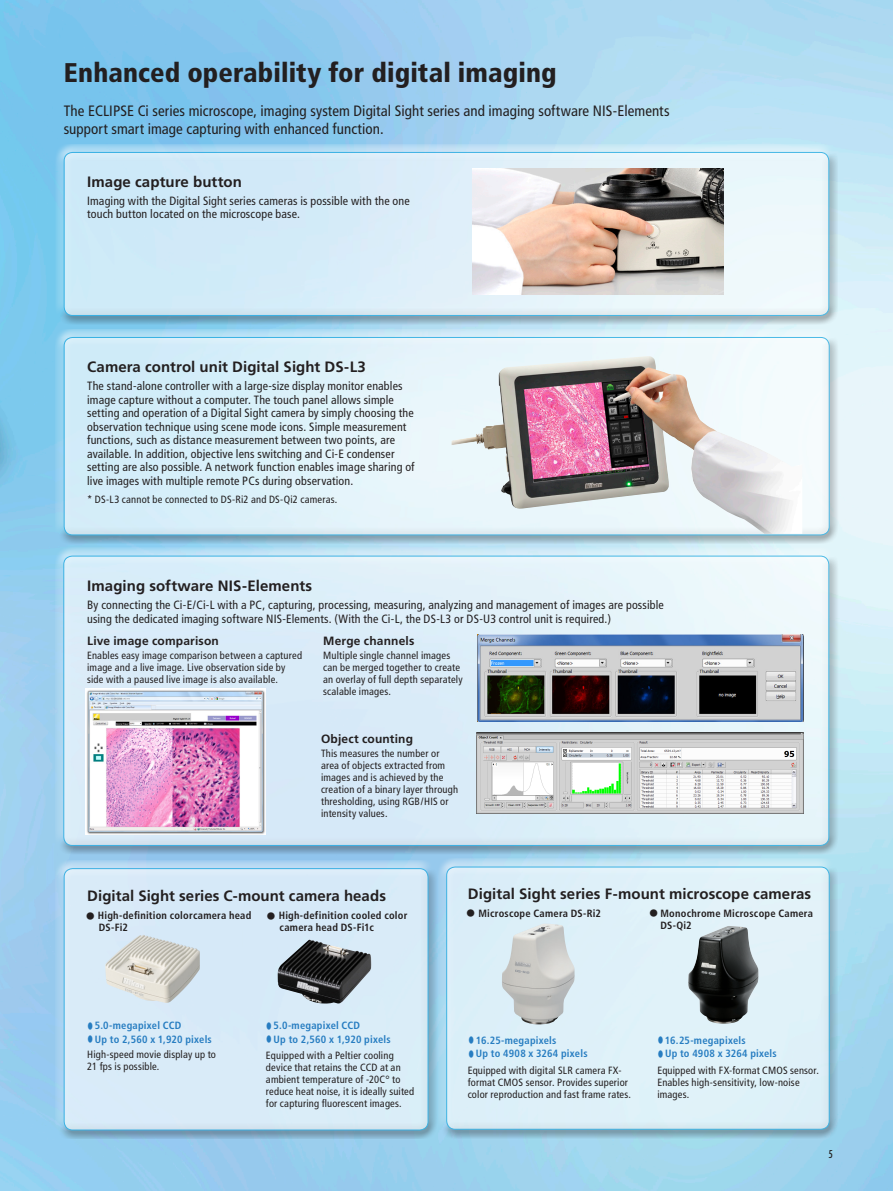
<style>
.page{position:relative;width:893px;height:1191px;background:#fff}
.page>*{position:absolute;margin:0;border:0;box-sizing:border-box;transform-origin:0 0}
.t1{font:900 condensed 27px "Frutiger";letter-spacing:.005em;color:#231f20}
.t2{font:700 15px "Frutiger";letter-spacing:.005em;color:#231f20}
.t3{font:condensed 15px/18px "Frutiger";letter-spacing:.005em;color:#231f20}
.t4{font:condensed 12px/13.5px "Frutiger";letter-spacing:.01em;color:#231f20}
.t5{font:700 12px "Frutiger";letter-spacing:.015em;color:#231f20}
.t6{font:condensed 10.5px/12px "Frutiger";letter-spacing:.015em;color:#231f20}
.t7{font:700 condensed 10.5px "Frutiger";letter-spacing:.02em;color:#277dc1}
.t8{font:700 condensed 10.5px "Frutiger";letter-spacing:.02em;color:#231f20}
.t9{font:condensed 10.5px "Futura";color:#231f20}
.s1{font-family:"Koz Go Pro";font-weight:400;font-stretch:normal}
</style>
<div class="page">
<img style="left:0;top:0;width:893px;height:1191px">
<div style="left:56px;top:144px;width:779px;height:173px;background:#fff;opacity:.75"></div>
<div style="left:58px;top:150px;width:780px;height:175px;background:#231f20;opacity:.4"></div>
<div style="left:64px;top:152px;width:765px;height:163px;background:linear-gradient(to right,#cae7f7,#f1f9fb);border-radius:9px"></div>
<div style="left:64px;top:152px;width:765px;height:164px;border:1px solid #24aae1;border-radius:9px"></div>
<div style="left:56px;top:328px;width:779px;height:208px;background:#fff;opacity:.75"></div>
<div style="left:58px;top:335px;width:781px;height:209px;background:#231f20;opacity:.4"></div>
<svg style="left:64px;top:337px;width:765px;height:198px"></svg>
<div style="left:64px;top:337px;width:766px;height:198px;border:1px solid #24aae1;border-radius:9px"></div>
<div style="left:55px;top:547px;width:780px;height:300px;background:#fff;opacity:.75"></div>
<div style="left:58px;top:554px;width:780px;height:300px;background:#231f20;opacity:.4"></div>
<div style="left:64px;top:556px;width:765px;height:289px;background:linear-gradient(to right,#d5e9f8,#e9f6fa);border-radius:9px"></div>
<div style="left:56px;top:859px;width:378px;height:272px;background:#fff;opacity:.75"></div>
<div style="left:58px;top:866px;width:379px;height:273px;background:#231f20;opacity:.4"></div>
<div style="left:64px;top:868px;width:364px;height:262px;background:#d9ebf8;border-radius:9px"></div>
<div style="left:64px;top:868px;width:364px;height:262px;border:1px solid #24aae1;border-radius:9px"></div>
<div style="left:438px;top:858px;width:397px;height:273px;background:#fff;opacity:.75"></div>
<div style="left:441px;top:865px;width:397px;height:273px;background:#231f20;opacity:.4"></div>
<div style="left:447px;top:867px;width:382px;height:262px;background:#def0f9;border-radius:9px"></div>
<div style="left:446px;top:866px;width:384px;height:263px;border:1px solid #24aae1;border-radius:9px"></div>
<img style="left:472px;top:168px;width:252px;height:127px">
<img style="left:278px;top:939px;width:93px;height:64px">
<img style="left:105px;top:935px;width:95px;height:68px">
<img style="left:452px;top:356px;width:217px;height:153px">
<img style="left:85px;top:688px;width:181px;height:146px">
<img style="left:477px;top:635px;width:327px;height:86px">
<img style="left:476px;top:732px;width:328px;height:81px">
<img style="left:502px;top:924px;width:73px;height:101px">
<img style="left:688px;top:926px;width:70px;height:97px">
<p class="t1" style="left:64px;top:57px;width:494px">Enhanced operability for digital imaging</p>
<p class="t3" style="left:64px;top:102px;width:607px">The ECLIPSE Ci series microscope, imaging system Digital Sight series and imaging software NIS-Elements support smart image capturing with enhanced function.</p>
<p class="t2" style="left:87px;top:173px;width:156px">Image capture button</p>
<p class="t4" style="left:87px;top:194px;width:324px">Imaging with the Digital Sight series cameras is possible with the one touch button located on the microscope base.</p>
<p class="t2" style="left:87px;top:358px;width:280px">Camera control unit Digital Sight DS-L3</p>
<p class="t4" style="left:87px;top:379px;width:329px">The stand-alone controller with a large-size display monitor enables image capture without a computer. The touch panel allows simple setting and operation of a Digital Sight camera by simply choosing the observation technique using scene mode icons. Simple measurement functions, such as distance measurement between two points, are available. In addition, objective lens switching and Ci-E condenser setting are also possible. A network function enables image sharing of live images with multiple remote PCs during observation.</p>
<p class="t6" style="left:87px;top:493px;width:252px">* DS-L3 cannot be connected to DS-Ri2 and DS-Qi2 cameras.</p>
<p class="t2" style="left:87px;top:577px;width:227px">Imaging software NIS-Elements</p>
<p class="t4" style="left:87px;top:598px;width:578px">By connecting the Ci-E/Ci-L with a PC, capturing, processing, measuring, analyzing and management of images are possible using the dedicated imaging software NIS-Elements. (With the Ci-L, the DS-L3 or DS-U3 control unit is required.)</p>
<p class="t5" style="left:87px;top:634px;width:133px">Live image comparison</p>
<p class="t6" style="left:87px;top:650px;width:216px">Enables easy image comparison between a captured image and a live image. Live observation side by side with a paused live image is also available.</p>
<p class="t5" style="left:323px;top:634px;width:93px">Merge channels</p>
<p class="t6" style="left:323px;top:650px;width:141px">Multiple single channel images can be merged together to create an overlay of full depth separately scalable images.</p>
<p class="t5" style="left:321px;top:731px;width:94px">Object counting</p>
<p class="t6" style="left:321px;top:747px;width:139px">This measures the number or area of objects extracted from images and is achieved by the creation of a binary layer through thresholding, using RGB/HIS or intensity values.</p>
<p class="t2" style="left:87px;top:886px;width:300px">Digital Sight series C-mount camera heads</p>
<p class="t2" style="left:468px;top:884px;width:345px">Digital Sight series F-mount microscope cameras</p>
<p class="t8" style="left:85px;top:909px;width:168px"><span class="s1">・</span> High-definition colorcamera head</p>
<p class="t8" style="left:99px;top:921px;width:31px">DS-Fi2</p>
<p class="t8" style="left:266px;top:909px;width:143px"><span class="s1">・</span> High-definition cooled color</p>
<p class="t8" style="left:280px;top:921px;width:96px">camera head DS-Fi1c</p>
<p class="t8" style="left:466px;top:907px;width:137px"><span class="s1">・</span> Microscope Camera DS-Ri2</p>
<p class="t8" style="left:648px;top:907px;width:166px"><span class="s1">・</span>Monochrome Microscope Camera</p>
<p class="t8" style="left:660px;top:919px;width:33px">DS-Qi2</p>
<p class="t7" style="left:87px;top:1019px;width:96px"><span class="s1">・</span> 5.0-megapixel CCD</p>
<p class="t7" style="left:87px;top:1032px;width:126px"><span class="s1">・</span> Up to 2,560 x 1,920 pixels</p>
<p class="t7" style="left:468px;top:1034px;width:90px"><span class="s1">・</span> 16.25-megapixels</p>
<p class="t7" style="left:468px;top:1047px;width:121px"><span class="s1">・</span> Up to 4908 x 3264 pixels</p>
<p class="t7" style="left:266px;top:1019px;width:96px"><span class="s1">・</span> 5.0-megapixel CCD</p>
<p class="t7" style="left:266px;top:1032px;width:126px"><span class="s1">・</span> Up to 2,560 x 1,920 pixels</p>
<p class="t7" style="left:657px;top:1034px;width:90px"><span class="s1">・</span> 16.25-megapixels</p>
<p class="t7" style="left:657px;top:1047px;width:121px"><span class="s1">・</span> Up to 4908 x 3264 pixels</p>
<p class="t6" style="left:87px;top:1048px;width:130px">High-speed movie display up to</p>
<p class="t6" style="left:87px;top:1060px;width:74px">21 fps is possible.</p>
<p class="t6" style="left:468px;top:1064px;width:165px">Equipped with digital SLR camera FX&shy;format CMOS sensor. Provides superior color reproduction and fast frame rates.</p>
<p class="t6" style="left:657px;top:1064px;width:163px">Equipped with FX-format CMOS sensor.<br>Enables high-sensitivity, low-noise images.</p>
<p class="t6" style="left:266px;top:1049px;width:150px">Equipped with a Peltier cooling device that retains the CCD at an ambient temperature of -20C° to reduce heat noise, it is ideally suited for capturing fluorescent images.</p>
<p class="t9" style="left:828px;top:1147px;width:6px">5</p>
</div>
